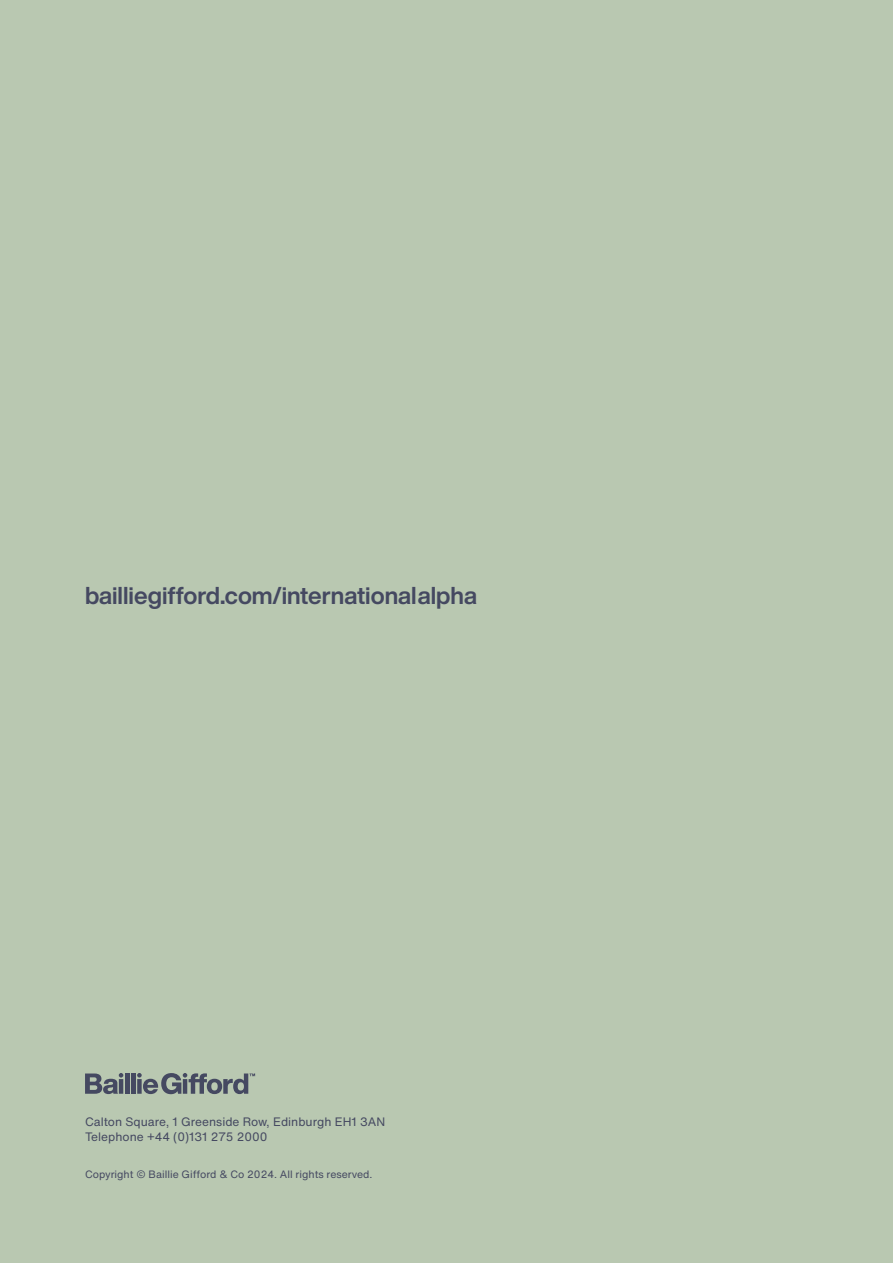
<style>
.page{position:relative;width:893px;height:1263px;background:#b9c8b1}
.page>*{position:absolute;margin:0;border:0;box-sizing:border-box;transform-origin:0 0}
.t1{font:700 24px "Helvetica Now Display";color:#454961}
.t2{font:12px/15px "Helvetica Now Text";color:#454961}
.t3{font:10.5px "Helvetica Now Text";color:#454961}
</style>
<div class="page">
<svg style="left:85px;top:1073px;width:38px;height:21px"></svg>
<hr style="left:125px;top:1073px;width:4px;height:21px;background:#454961">
<div style="left:131px;top:1073px;width:5px;height:21px;background:#454961"></div>
<svg style="left:137px;top:1073px;width:118px;height:21px"></svg>
<h1 class="t1" style="left:85px;top:579px;width:393px">bailliegifford.com/internationalalpha</h1>
<p class="t2" style="left:85px;top:1114px;width:302px">Calton Square, 1 Greenside Row, Edinburgh EH1 3AN<br>Telephone +44 (0)131 275 2000</p>
<p class="t3" style="left:85px;top:1167px;width:289px">Copyright © Baillie Gifford &amp; Co 2024. All rights reserved.</p>
</div>
